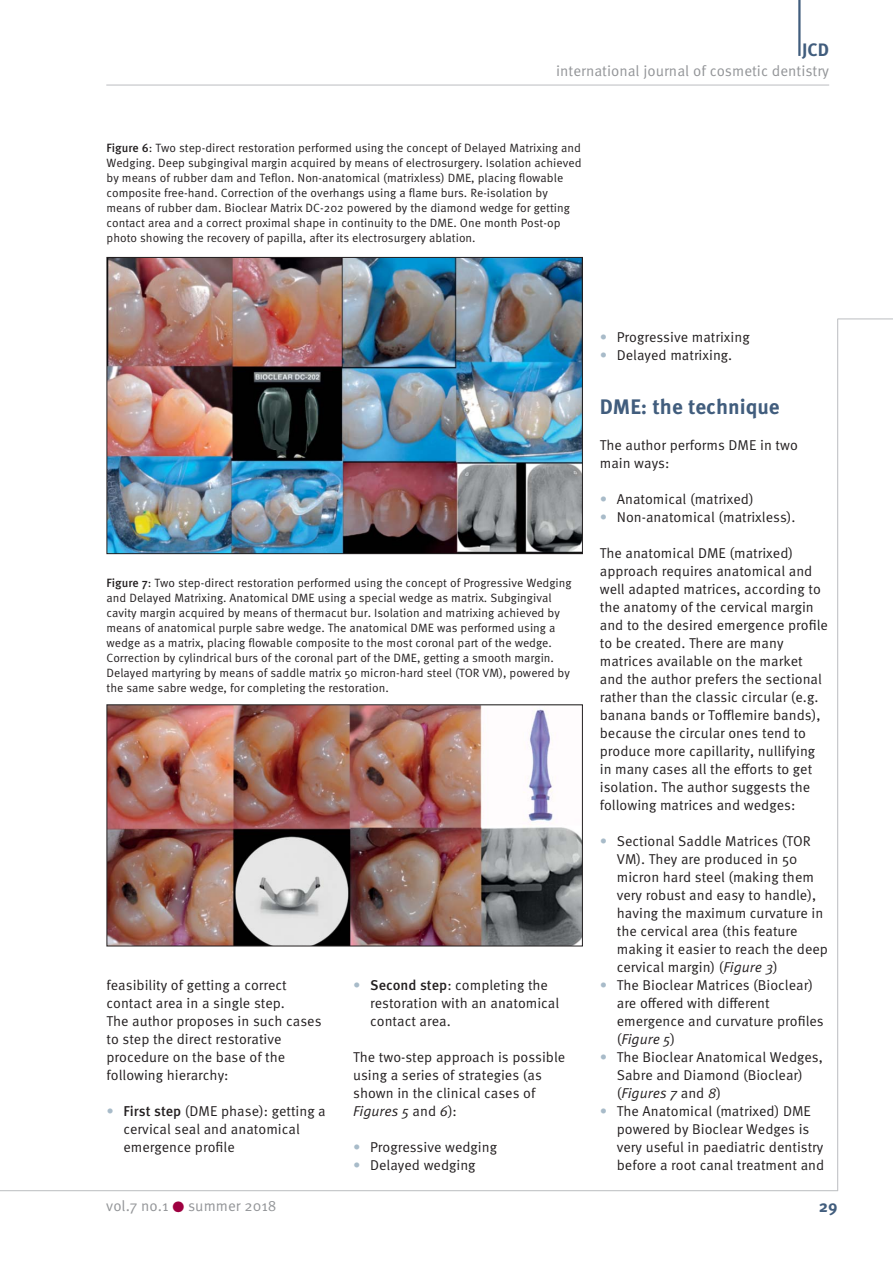
<style>
.page{position:relative;width:893px;height:1263px;background:#fff}
.page>*{position:absolute;margin:0;border:0;box-sizing:border-box;transform-origin:0 0}
.t1{font:700 21px "Meta Pro";color:#415d7d}
.t2{font:700 18px "Meta Pro";color:#415d7d}
.t3{font:700 16.5px "Meta Pro";color:#415d7d}
.t4{font:15px "Meta Pro";color:#939598}
.t5{font:14.25px/18px "Meta Pro";color:#231f20}
.t6{font:12px/15px "Meta Pro";color:#231f20}
.s1{font-weight:500}
.s2{color:#a8bbc9}
.s3{font-style:italic}
.s4{color:#9e0040}
</style>
<div class="page">
<hr style="left:838px;top:319px;width:55px;height:1px;background:#bbbdc0">
<hr style="left:837px;top:319px;width:1px;height:872px;background:#bbbdc0">
<hr style="left:0;top:1190px;width:838px;height:1px;background:#bbbdc0">
<hr style="left:106px;top:85px;width:723px;height:1px;background:#bbbdc0">
<hr style="left:798px;top:0;width:2px;height:56px;background:#415d7d">
<img style="left:109px;top:259px;width:472px;height:293px">
<div style="left:107px;top:257px;width:476px;height:297px;border:1px solid #231f20"></div>
<img style="left:109px;top:706px;width:472px;height:238px">
<div style="left:107px;top:704px;width:476px;height:242px;border:1px solid #231f20"></div>
<p class="t2" style="left:802px;top:43px;width:28px">JCD</p>
<p class="t4" style="left:556px;top:65px;width:275px">international journal of cosmetic dentistry</p>
<p class="t6" style="left:107px;top:141px;width:477px"><span class="s1">Figure 6</span>: Two step-direct restoration performed using the concept of Delayed Matrixing and Wedging. Deep subgingival margin acquired by means of electrosurgery. Isolation achieved by means of rubber dam and Teflon. Non-anatomical (matrixless) DME, placing flowable composite free-hand. Correction of the overhangs using a flame burs. Re-isolation by means of rubber dam. Bioclear Matrix DC-202 powered by the diamond wedge for getting contact area and a correct proximal shape in continuity to the DME. One month Post-op photo showing the recovery of papilla, after its electrosurgery ablation.</p>
<p class="t6" style="left:107px;top:576px;width:467px"><span class="s1">Figure 7</span>: Two step-direct restoration performed using the concept of Progressive Wedging and Delayed Matrixing. Anatomical DME using a special wedge as matrix. Subgingival cavity margin acquired by means of thermacut bur. Isolation and matrixing achieved by means of anatomical purple sabre wedge. The anatomical DME was performed using a wedge as a matrix, placing flowable composite to the most coronal part of the wedge.<br>Correction by cylindrical burs of the coronal part of the DME, getting a smooth margin.<br>Delayed martyring by means of saddle matrix 50 micron-hard steel (TOR VM), powered by the same sabre wedge, for completing the restoration.</p>
<p class="t5" style="left:107px;top:977px;width:217px">feasibility of getting a correct contact area in a single step.<br>The author proposes in such cases to step the direct restorative procedure on the base of the following hierarchy:</p>
<p class="t5" style="left:124px;top:1103px;width:204px;text-indent:-17px"><span class="s2">•</span> <span class="s1">First step</span> (DME phase): getting a cervical seal and anatomical emergence profile</p>
<p class="t5" style="left:370px;top:977px;width:191px;text-indent:-17px"><span class="s2">•</span> <span class="s1">Second step</span>: completing the restoration with an anatomical contact area.</p>
<p class="t5" style="left:353px;top:1049px;width:214px">The two-step approach is possible using a series of strategies (as shown in the clinical cases of<br><span class="s3">Figures 5</span> and <span class="s3">6</span>):</p>
<p class="t5" style="left:353px;top:1139px;width:145px"><span class="s2">•</span> Progressive wedging</p>
<p class="t5" style="left:353px;top:1157px;width:124px"><span class="s2">•</span> Delayed wedging</p>
<p class="t5" style="left:600px;top:329px;width:151px"><span class="s2">•</span> Progressive matrixing</p>
<p class="t5" style="left:600px;top:347px;width:134px"><span class="s2">•</span> Delayed matrixing.</p>
<h1 class="t1" style="left:600px;top:399px;width:181px">DME: the technique</h1>
<p class="t5" style="left:600px;top:437px;width:200px">The author performs DME in two main ways:</p>
<p class="t5" style="left:600px;top:491px;width:155px"><span class="s2">•</span> Anatomical (matrixed)</p>
<p class="t5" style="left:600px;top:509px;width:197px"><span class="s2">•</span> Non-anatomical (matrixless).</p>
<p class="t5" style="left:600px;top:545px;width:230px">The anatomical DME (matrixed) approach requires anatomical and well adapted matrices, according to the anatomy of the cervical margin and to the desired emergence profile to be created. There are many matrices available on the market and the author prefers the sectional rather than the classic circular (e.g. banana bands or Tofflemire bands), because the circular ones tend to produce more capillarity, nullifying in many cases all the efforts to get isolation. The author suggests the following matrices and wedges:</p>
<p class="t5" style="left:617px;top:833px;width:213px;text-indent:-17px"><span class="s2">•</span> Sectional Saddle Matrices (TOR<br>VM). They are produced in 50 micron hard steel (making them very robust and easy to handle), having the maximum curvature in the cervical area (this feature making it easier to reach the deep cervical margin) (<span class="s3">Figure 3</span>)</p>
<p class="t5" style="left:617px;top:977px;width:208px;text-indent:-17px"><span class="s2">•</span> The Bioclear Matrices (Bioclear) are offered with different emergence and curvature profiles (<span class="s3">Figure 5</span>)</p>
<p class="t5" style="left:617px;top:1049px;width:208px;text-indent:-17px"><span class="s2">•</span> The Bioclear Anatomical Wedges,<br>Sabre and Diamond (Bioclear) (<span class="s3">Figures 7</span> and <span class="s3">8</span>)</p>
<p class="t5" style="left:617px;top:1103px;width:209px;text-indent:-17px"><span class="s2">•</span> The Anatomical (matrixed) DME powered by Bioclear Wedges is very useful in paediatric dentistry before a root canal treatment and</p>
<p class="t4" style="left:106px;top:1199px;width:172px">vol.7 no.1 <span class="s4">●</span> summer 2018</p>
<p class="t3" style="left:819px;top:1200px;width:20px">29</p>
</div>
